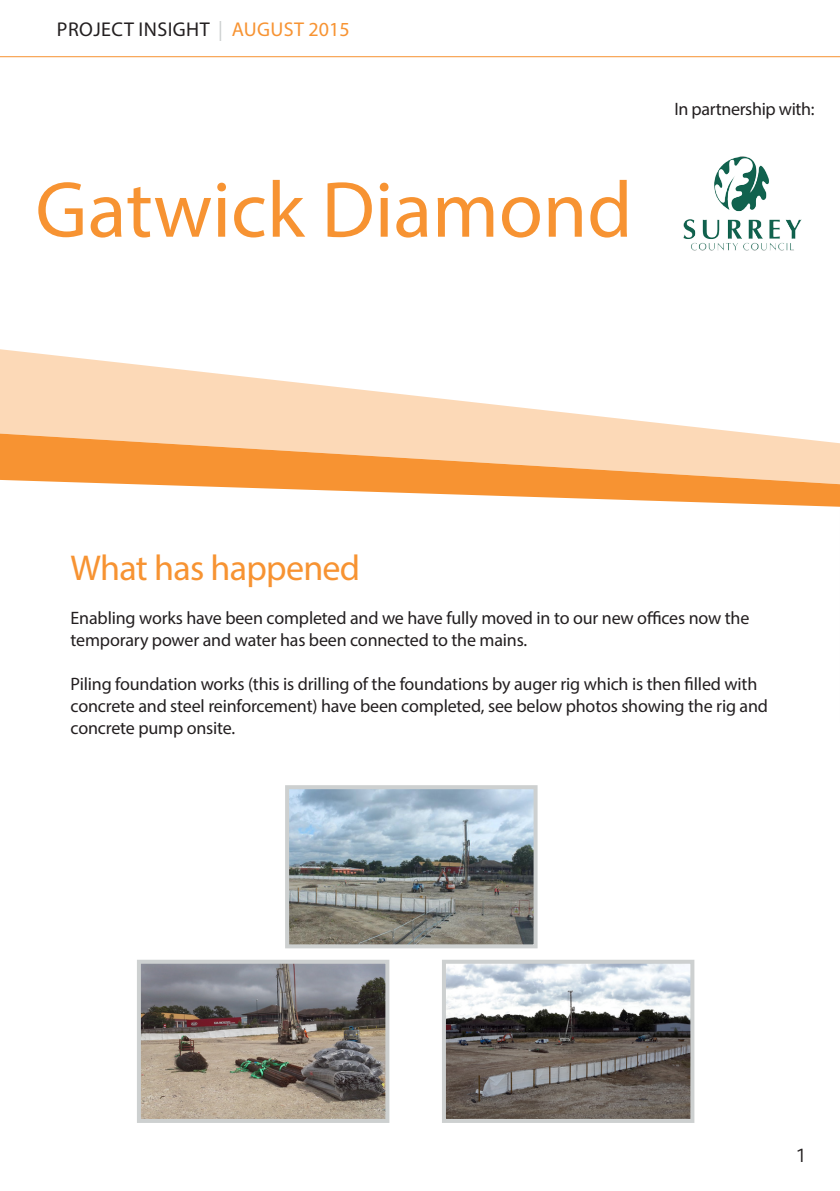
<style>
.page{position:relative;width:840px;height:1191px;background:#fff}
.page>*{position:absolute;margin:0;border:0;box-sizing:border-box;transform-origin:0 0}
.t1{font:80px "Myriad Pro";color:#f79332}
.t2{font:36px "Myriad Pro";letter-spacing:-.02em;color:#f79332}
.t3{font:20px "Myriad Pro";letter-spacing:.02em;color:#231f20}
.t4{font:300 20px "Bliss 2";color:#231f20}
.t5{font:18px/22px "Myriad Pro";letter-spacing:-.01em;color:#231f20}
.s1{color:#cdd0d0}
.s2{color:#f79332}
</style>
<div class="page">
<img style="left:839px;top:485px;width:1px;height:22px">
<svg style="left:0;top:349px;width:839px;height:158px"></svg>
<hr style="left:0;top:56px;width:839px;height:1px;background:#f79332">
<img style="left:683px;top:156px;width:118px;height:95px">
<img style="left:142px;top:964px;width:242px;height:154px">
<div style="left:137px;top:959px;width:252px;height:164px;border:4px solid #cdd0d0"></div>
<img style="left:290px;top:790px;width:242px;height:153px">
<div style="left:285px;top:785px;width:252px;height:163px;border:4px solid #cdd0d0"></div>
<img style="left:446px;top:964px;width:243px;height:154px">
<div style="left:441px;top:959px;width:253px;height:164px;border:4px solid #cdd0d0"></div>
<p class="t3" style="left:57px;top:17px;width:294px">PROJECT INSIGHT <span class="s1">|</span> <span class="s2">AUGUST 2015</span></p>
<p class="t1" style="left:35px;top:160px;width:598px">Gatwick Diamond</p>
<p class="t5" style="left:674px;top:98px;width:142px">In partnership with:</p>
<p class="t2" style="left:71px;top:546px;width:291px">What has happened</p>
<p class="t5" style="left:71px;top:607px;width:680px">Enabling works have been completed and we have fully moved in to our new offices now the temporary power and water has been connected to the mains.</p>
<p class="t5" style="left:71px;top:673px;width:698px">Piling foundation works (this is drilling of the foundations by auger rig which is then filled with concrete and steel reinforcement) have been completed, see below photos showing the rig and concrete pump onsite.</p>
<p class="t4" style="left:796px;top:1142px;width:10px">1</p>
</div>
